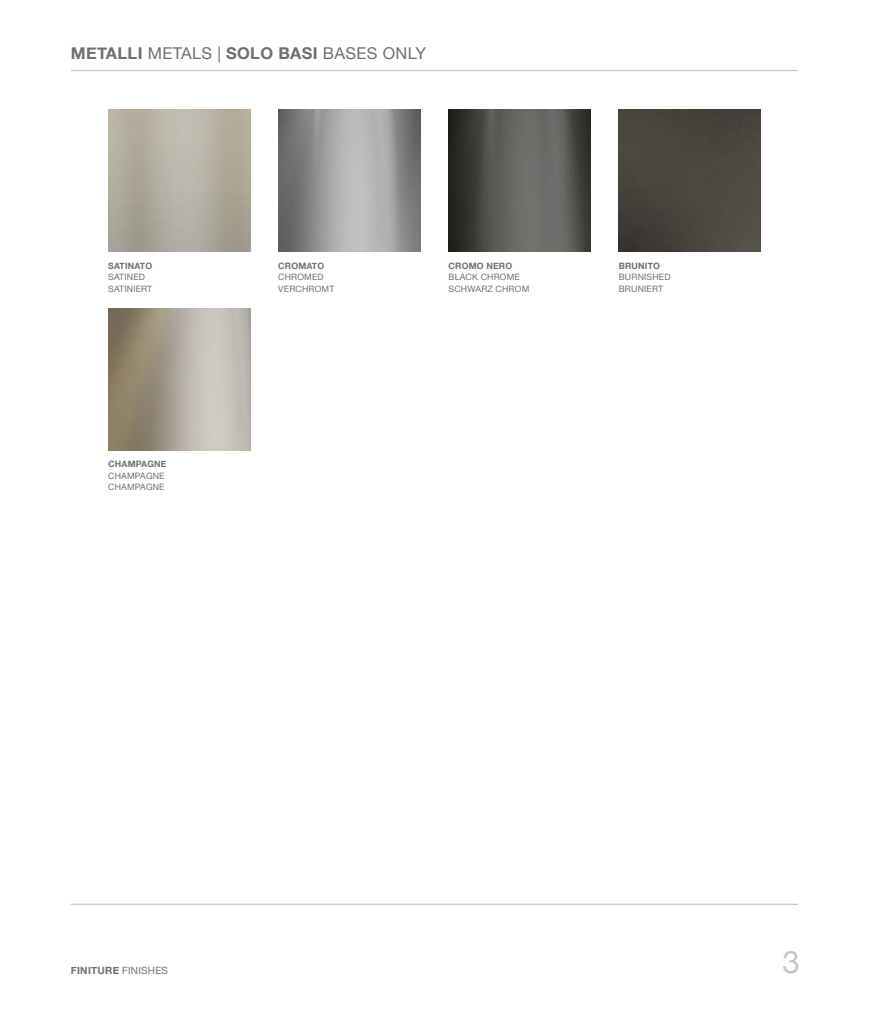
<style>
.page{position:relative;width:869px;height:1010px;background:#fff}
.page>*{position:absolute;margin:0;border:0;box-sizing:border-box;transform-origin:0 0}
.t1{font:31.25px "Helvetica Neue";color:#c6c6c6}
.t2{font:16.25px "Helvetica Neue";letter-spacing:.02em;color:#706f6f}
.t3{font:700 10px "Helvetica Neue";letter-spacing:.025em;color:#706f6f}
.t4{font:8.75px/11.2px "Helvetica Neue";letter-spacing:.02em;color:#706f6f}
.t5{font:700 8.75px "Helvetica Neue";letter-spacing:.02em;color:#706f6f}
.s1{font-weight:700}
.s2{font-weight:400}
</style>
<div class="page">
<hr style="left:71px;top:904px;width:726px;height:1px;background:#c6c6c6">
<hr style="left:71px;top:70px;width:726px;height:1px;background:#c6c6c6">
<img style="left:448px;top:110px;width:142px;height:142px">
<img style="left:618px;top:110px;width:142px;height:142px">
<img style="left:108px;top:308px;width:142px;height:142px">
<img style="left:278px;top:110px;width:142px;height:142px">
<h2 class="t2" style="left:71px;top:44px;width:356px"><span class="s1">METALLI</span> METALS | <span class="s1">SOLO BASI</span> BASES ONLY</h2>
<p class="t5" style="left:108px;top:260px;width:45px">SATINATO</p>
<p class="t4" style="left:108px;top:271px;width:46px">SATINED<br>SATINIERT</p>
<p class="t5" style="left:108px;top:459px;width:60px">CHAMPAGNE</p>
<p class="t4" style="left:108px;top:470px;width:58px">CHAMPAGNE<br>CHAMPAGNE</p>
<p class="t5" style="left:278px;top:260px;width:47px">CROMATO</p>
<p class="t4" style="left:278px;top:271px;width:58px">CHROMED<br>VERCHROMT</p>
<p class="t5" style="left:448px;top:260px;width:65px">CROMO NERO</p>
<p class="t4" style="left:448px;top:271px;width:82px">BLACK CHROME<br>SCHWARZ CHROM</p>
<p class="t5" style="left:618px;top:260px;width:43px">BRUNITO</p>
<p class="t4" style="left:618px;top:271px;width:53px">BURNISHED<br>BRUNIERT</p>
<p class="t3" style="left:71px;top:964px;width:99px">FINITURE <span class="s2">FINISHES</span></p>
<h1 class="t1" style="left:782px;top:943px;width:19px">3</h1>
</div>
